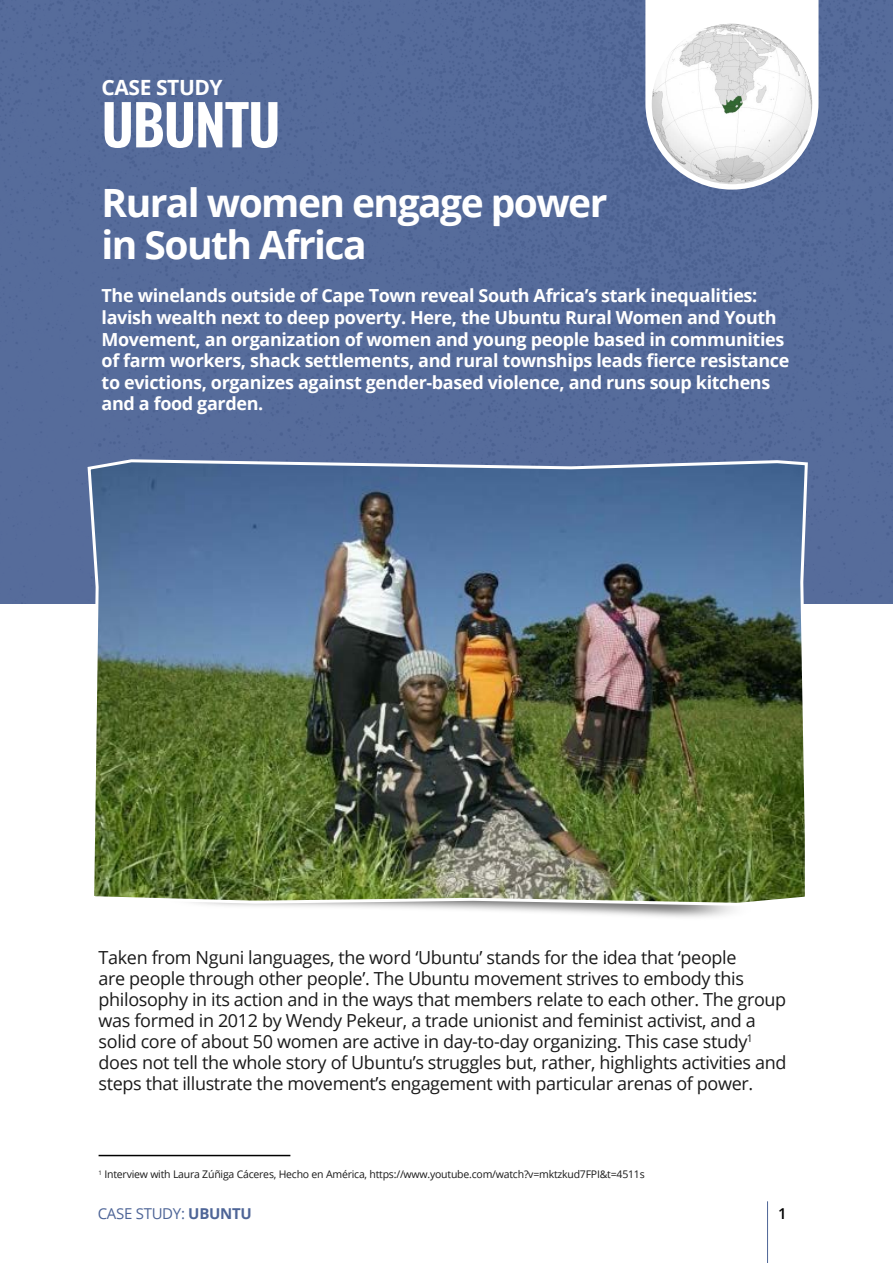
<style>
.page{position:relative;width:893px;height:1263px;background:#fff}
.page>*{position:absolute;margin:0;border:0;box-sizing:border-box;transform-origin:0 0}
.t1{font:55.95px "Oswald";letter-spacing:-.02em;color:#fff}
.t2{font:700 39px/42px "Open Sans";letter-spacing:-.04em;color:#fff}
.t3{font:700 21px "Open Sans";letter-spacing:-.02em;color:#fff}
.t4{font:18px/21px "Open Sans";letter-spacing:-.02em;color:#1a1a1a}
.t5{font:700 18px/21.6px "Open Sans";letter-spacing:-.02em;color:#fff}
.t6{font:15px "Open Sans";letter-spacing:-.02em;color:#4e6597}
.t7{font:600 15px "Open Sans";color:#000}
.t8{font:10.5px "Open Sans";letter-spacing:-.02em;color:#1a1a1a}
.s1{font-weight:700}
</style>
<div class="page">
<hr style="left:767px;top:1201px;width:1px;height:62px;background:#4e6597">
<div style="left:0;top:0;width:893px;height:603px;background:#566b9b"></div>
<img style="left:86px;top:458px;width:724px;height:449px">
<svg style="left:645px;top:0;width:173px;height:190px"></svg>
<img style="left:652px;top:24px;width:160px;height:160px;border-radius:80px">
<hr style="left:99px;top:1155px;width:191px;height:1px;background:#000">
<p class="t3" style="left:102px;top:73px;width:123px">CASE STUDY</p>
<h1 class="t1" style="left:102px;top:75px;width:180px">UBUNTU</h1>
<h2 class="t2" style="left:102px;top:181px;width:507px">Rural women engage power in South Africa</h2>
<p class="t5" style="left:102px;top:285px;width:689px">The winelands outside of Cape Town reveal South Africa’s stark inequalities: lavish wealth next to deep poverty. Here, the Ubuntu Rural Women and Youth Movement, an organization of women and young people based in communities of farm workers, shack settlements, and rural townships leads fierce resistance to evictions, organizes against gender-based violence, and runs soup kitchens and a food garden.</p>
<p class="t4" style="left:99px;top:946px;width:689px">Taken from Nguni languages, the word ‘Ubuntu’ stands for the idea that ‘people<br>are people through other people’. The Ubuntu movement strives to embody this philosophy in its action and in the ways that members relate to each other. The group was formed in 2012 by Wendy Pekeur, a trade unionist and feminist activist, and a solid core of about 50 women are active in day-to-day organizing. This case study<sup>1 </sup>does not tell the whole story of Ubuntu’s struggles but, rather, highlights activities and steps that illustrate the movement’s engagement with particular arenas of power.</p>
<p class="t8" style="left:99px;top:1167px;width:548px"><sup>1</sup> Interview with Laura Zúñiga Cáceres, Hecho en América, https://www.youtube.com/watch?v=mktzkud7FPI&amp;t=4511s</p>
<p class="t6" style="left:98px;top:1203px;width:155px">CASE STUDY: <span class="s1">UBUNTU</span></p>
<p class="t7" style="left:778px;top:1203px;width:10px">1</p>
</div>
